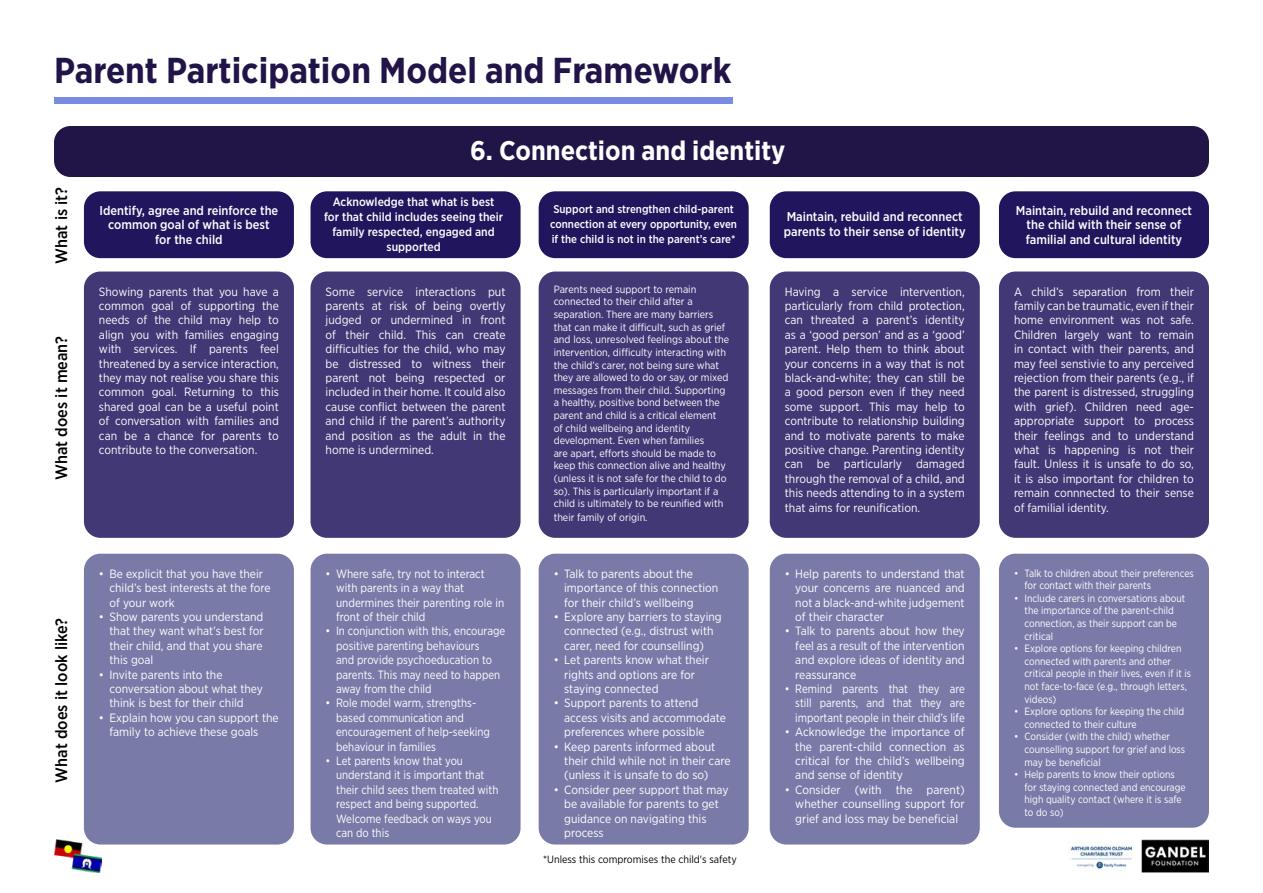
<style>
.page{position:relative;width:1263px;height:893px;background:#fff}
.page>*{position:absolute;margin:0;border:0;box-sizing:border-box;transform-origin:0 0}
.t1{font:700 36px "Gotham Narrow";color:#221449}
.t2{font:700 27px "Gotham Narrow";color:#fff}
.t3{font:500 16.5px "Gotham Narrow";color:#000}
.t4{font:500 12.75px/15px "Gotham Narrow";color:#fff;text-align:center}
.t5{font:12px/14.4px "Gotham Narrow";color:#fff;text-align:justify}
.t6{font:12px/14.4px "Gotham Narrow";color:#fff;scale:.94 1}
.t7{font:12px/14.4px "Gotham Narrow";color:#fff;scale:.96 1}
.t8{font:500 12px/15px "Gotham Narrow";color:#fff;text-align:center}
.t9{font:12px/14.4px "Gotham Narrow";color:#fff;text-align:justify;scale:.93 1}
.t10{font:500 11.25px/15px "Gotham Narrow";color:#fff}
.t11{font:10.5px/12.6px "Gotham Narrow";color:#fff}
.t12{font:10.5px/12.6px "Gotham Narrow";color:#fff;scale:.96 1}
.t13{font:10.5px "Gotham Narrow";color:#000}
</style>
<div class="page">
<img style="left:1069px;top:843px;width:64px;height:27px">
<img style="left:1141px;top:840px;width:68px;height:33px">
<img style="left:54px;top:840px;width:47px;height:33px">
<div style="left:54px;top:97px;width:678px;height:7px;background:#7b8be2"></div>
<div style="left:54px;top:126px;width:1155px;height:51px;background:#211447;border-radius:16px"></div>
<div style="left:84px;top:191px;width:210px;height:67px;background:#21155e;border-radius:16px"></div>
<div style="left:84px;top:272px;width:210px;height:266px;background:#423876;border-radius:16px"></div>
<div style="left:310px;top:191px;width:210px;height:67px;background:#21155e;border-radius:16px"></div>
<div style="left:539px;top:191px;width:210px;height:67px;background:#21155e;border-radius:16px"></div>
<div style="left:770px;top:191px;width:210px;height:67px;background:#21155e;border-radius:16px"></div>
<div style="left:999px;top:191px;width:210px;height:67px;background:#21155e;border-radius:16px"></div>
<div style="left:310px;top:272px;width:210px;height:266px;background:#423876;border-radius:16px"></div>
<div style="left:539px;top:272px;width:210px;height:266px;background:#423876;border-radius:16px"></div>
<div style="left:770px;top:272px;width:210px;height:266px;background:#423876;border-radius:16px"></div>
<div style="left:999px;top:272px;width:210px;height:266px;background:#423876;border-radius:16px"></div>
<div style="left:310px;top:554px;width:210px;height:290px;background:#7a7aa9;border-radius:16px"></div>
<div style="left:84px;top:554px;width:210px;height:290px;background:#797aa8;border-radius:16px"></div>
<div style="left:539px;top:554px;width:210px;height:290px;background:#7a7aa9;border-radius:16px"></div>
<div style="left:770px;top:554px;width:210px;height:290px;background:#7a7aa9;border-radius:16px"></div>
<div style="left:999px;top:554px;width:210px;height:274px;background:#7a7aa9;border-radius:16px"></div>
<h1 class="t1" style="left:54px;top:47px;width:679px">Parent Participation Model and Framework</h1>
<h3 class="t3" style="left:51px;top:264px;width:78px;rotate:-90deg">What is it?</h3>
<h3 class="t3" style="left:51px;top:480px;width:145px;rotate:-90deg">What does it mean?</h3>
<p class="t4" style="left:100px;top:202px;width:180px">Identify, agree and reinforce the common goal of what is best for the child</p>
<p class="t5" style="left:99px;top:284px;width:181px">Showing parents that you have a common goal of supporting the needs of the child may help to align you with families engaging with services. If parents feel threatened by a service interaction, they may not realise you share this common goal. Returning to this shared goal can be a useful point of conversation with families and can be a chance for parents to contribute to the conversation.</p>
<h3 class="t3" style="left:51px;top:782px;width:166px;rotate:-90deg">What does it look like?</h3>
<p class="t5" style="left:109px;top:566px;width:163px;text-align:left;text-indent:-10px">• Be explicit that you have their child’s best interests at the fore of your work</p>
<p class="t5" style="left:109px;top:609px;width:156px;text-indent:-10px">• Show parents you understand that they want what’s best for their child, and that you share this goal</p>
<p class="t5" style="left:109px;top:667px;width:155px;text-align:left;text-indent:-10px">• Invite parents into the conversation about what they think is best for their child</p>
<p class="t5" style="left:109px;top:710px;width:171px;text-indent:-10px">• Explain how you can support the family to achieve these goals</p>
<h2 class="t2" style="left:470px;top:133px;width:317px">6. Connection and identity</h2>
<p class="t8" style="left:324px;top:194px;width:181px">Acknowledge that what is best for that child includes seeing their family respected, engaged and supported</p>
<p class="t10" style="left:550px;top:202px;width:188px">Support and strengthen child-parent connection at every opportunity, even if the child is not in the parent’s care*</p>
<p class="t4" style="left:784px;top:209px;width:183px;text-align:left">Maintain, rebuild and reconnect parents to their sense of identity</p>
<p class="t4" style="left:1016px;top:202px;width:178px">Maintain, rebuild and reconnect the child with their sense of familial and cultural identity</p>
<p class="t5" style="left:326px;top:284px;width:181px">Some service interactions put parents at risk of being overtly judged or undermined in front of their child. This can create difficulties for the child, who may be distressed to witness their parent not being respected or included in their home. It could also cause conflict between the parent and child if the parent’s authority and position as the adult in the home is undermined.</p>
<p class="t11" style="left:554px;top:283px;width:177px">Parents need support to remain connected to their child after a separation. There are many barriers that can make it difficult, such as grief and loss, unresolved feelings about the intervention, difficulty interacting with the child’s carer, not being sure what they are allowed to do or say, or mixed messages from their child. Supporting a healthy, positive bond between the parent and child is a critical element<br>of child wellbeing and identity development. Even when families<br>are apart, efforts should be made to keep this connection alive and healthy (unless it is not safe for the child to do so). This is particularly important if a child is ultimately to be reunified with their family of origin.</p>
<p class="t5" style="left:785px;top:284px;width:181px">Having a service intervention, particularly from child protection, can threated a parent’s identity as a ‘good person’ and as a ‘good’ parent. Help them to think about your concerns in a way that is not black-and-white; they can still be a good person even if they need some support. This may help to contribute to relationship building and to motivate parents to make positive change. Parenting identity can be particularly damaged through the removal of a child, and this needs attending to in a system that aims for reunification.</p>
<p class="t5" style="left:1014px;top:284px;width:181px">A child’s separation from their family can be traumatic, even if their home environment was not safe.<br>Children largely want to remain in contact with their parents, and may feel senstivie to any perceived rejection from their parents (e.g., if the parent is distressed, struggling with grief). Children need age&shy;appropriate support to process their feelings and to understand what is happening is not their fault. Unless it is unsafe to do so, it is also important for children to remain connnected to their sense of familial identity.</p>
<p class="t7" style="left:336px;top:566px;width:177px;text-indent:-10px">• Where safe, try not to interact with parents in a way that undermines their parenting role in front of their child</p>
<p class="t6" style="left:336px;top:624px;width:181px;text-indent:-11px">• In conjunction with this, encourage positive parenting behaviours<br>and provide psychoeducation to parents. This may need to happen away from the child</p>
<p class="t6" style="left:336px;top:696px;width:165px;text-indent:-11px">• Role model warm, strengths&shy;based communication and encouragement of help-seeking behaviour in families</p>
<p class="t6" style="left:336px;top:753px;width:174px;text-indent:-11px">• Let parents know that you understand it is important that their child sees them treated with respect and being supported.<br>Welcome feedback on ways you can do this</p>
<p class="t5" style="left:564px;top:566px;width:156px;text-align:left;text-indent:-10px">• Talk to parents about the importance of this connection for their child’s wellbeing</p>
<p class="t5" style="left:554px;top:609px;width:170px;text-align:center">• Explore any barriers to staying connected (e.g., distrust with carer, need for counselling)</p>
<p class="t5" style="left:564px;top:652px;width:146px;text-align:left;text-indent:-10px">• Let parents know what their rights and options are for staying connected</p>
<p class="t5" style="left:564px;top:696px;width:163px;text-align:left;text-indent:-10px">• Support parents to attend access visits and accommodate preferences where possible</p>
<p class="t5" style="left:564px;top:739px;width:168px;text-align:left;text-indent:-10px">• Keep parents informed about their child while not in their care (unless it is unsafe to do so)</p>
<p class="t5" style="left:564px;top:782px;width:166px;text-align:left;text-indent:-10px">• Consider peer support that may be available for parents to get guidance on navigating this process</p>
<p class="t13" style="left:543px;top:852px;width:195px">*Unless this compromises the child's safety</p>
<p class="t5" style="left:795px;top:566px;width:171px;text-indent:-10px">• Help parents to understand that your concerns are nuanced and not a black-and-white judgement of their character</p>
<p class="t5" style="left:795px;top:624px;width:171px;text-indent:-10px">• Talk to parents about how they feel as a result of the intervention and explore ideas of identity and reassurance</p>
<p class="t9" style="left:795px;top:681px;width:184px;text-indent:-11px">• Remind parents that they are still parents, and that they are important people in their child’s life</p>
<p class="t5" style="left:795px;top:724px;width:171px;text-indent:-10px">• Acknowledge the importance of the parent-child connection as critical for the child’s wellbeing and sense of identity</p>
<p class="t5" style="left:795px;top:782px;width:171px;text-indent:-10px">• Consider (with the parent) whether counselling support for grief and loss may be beneficial</p>
<p class="t12" style="left:1024px;top:566px;width:178px;text-indent:-11px">• Talk to children about their preferences for contact with their parents</p>
<p class="t12" style="left:1024px;top:591px;width:169px;text-indent:-11px">• Include carers in conversations about the importance of the parent-child connection, as their support can be critical</p>
<p class="t12" style="left:1024px;top:642px;width:175px;text-indent:-11px">• Explore options for keeping children connected with parents and other critical people in their lives, even if it is not face-to-face (e.g., through letters, videos)</p>
<p class="t12" style="left:1024px;top:705px;width:168px;text-indent:-11px">• Explore options for keeping the child connected to their culture</p>
<p class="t12" style="left:1024px;top:730px;width:169px;text-indent:-11px">• Consider (with the child) whether counselling support for grief and loss may be beneficial</p>
<p class="t12" style="left:1024px;top:768px;width:169px;text-indent:-11px">• Help parents to know their options for staying connected and encourage high quality contact (where it is safe to do so)</p>
</div>
